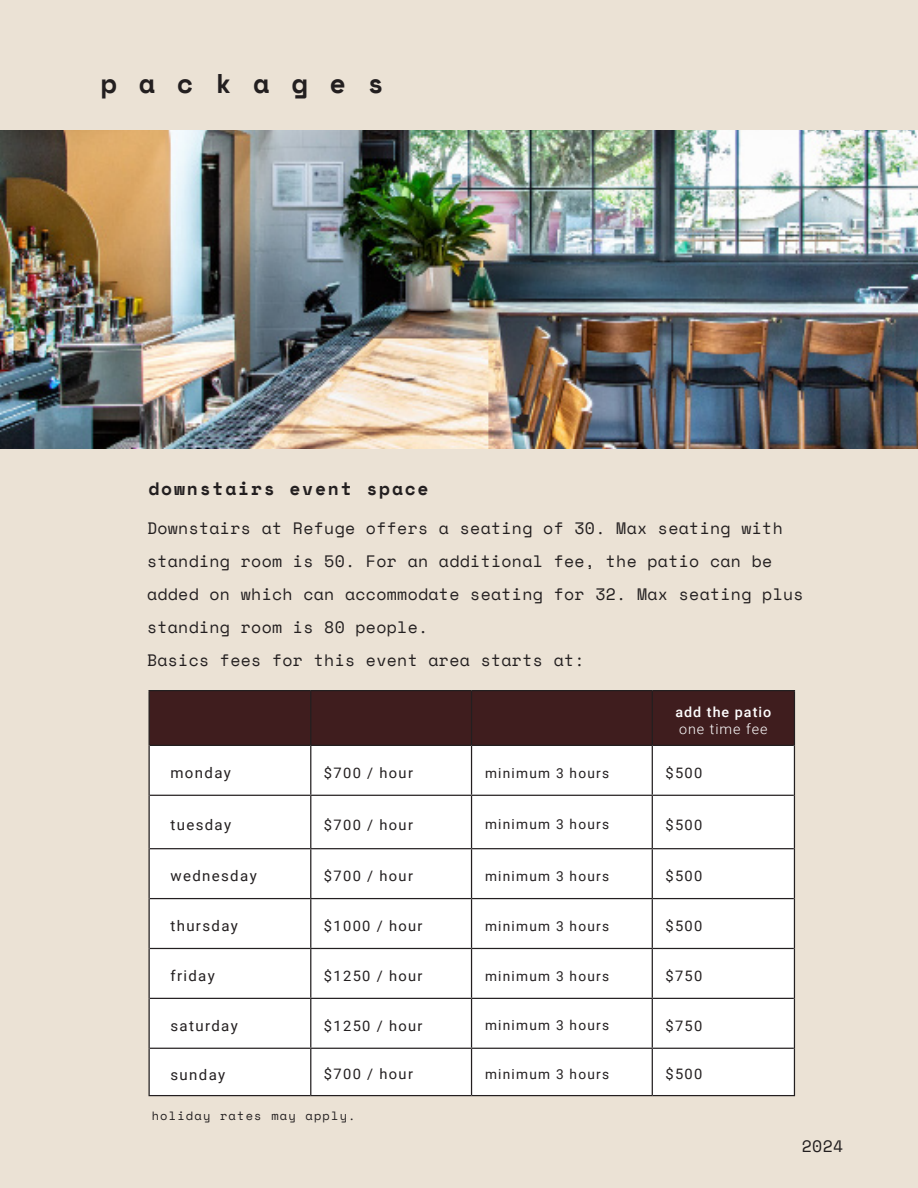
<style>
.page{position:relative;width:918px;height:1188px;background:#ebe2d5}
.page>*{position:absolute;margin:0;border:0;box-sizing:border-box;transform-origin:0 0}
.t1{font:700 27px "Space Mono";letter-spacing:.8em;color:#231f20}
.t2{font:700 18px "Space Mono";letter-spacing:.1em;color:#231f20}
.t3{font:16.5px/33px "Space Mono";letter-spacing:.02em;color:#231f20}
.t4{font:14.7px "Roboto";letter-spacing:.09em;color:#231f20}
.t5{font:14.4px "Roboto";letter-spacing:.09em;color:#231f20}
.t6{font:500 14.1px/16.8px "Roboto";letter-spacing:.07em;color:#fff}
.t7{font:13.65px "Roboto";letter-spacing:.09em;color:#231f20}
.t8{font:12px "Space Mono";letter-spacing:.1em;color:#231f20}
.s1{font-weight:300}
</style>
<div class="page">
<img style="left:0;top:131px;width:918px;height:317px">
<div style="left:150px;top:691px;width:644px;height:54px;background:#3f1d1e"></div>
<div style="left:150px;top:746px;width:644px;height:349px;background:#fff"></div>
<hr style="left:148px;top:690px;width:163px;height:1px;background:#231f20">
<hr style="left:311px;top:690px;width:161px;height:1px;background:#231f20">
<hr style="left:472px;top:690px;width:180px;height:1px;background:#231f20">
<hr style="left:652px;top:690px;width:143px;height:1px;background:#231f20">
<hr style="left:150px;top:745px;width:161px;height:1px;background:#231f20">
<hr style="left:311px;top:745px;width:161px;height:1px;background:#231f20">
<hr style="left:472px;top:745px;width:180px;height:1px;background:#231f20">
<hr style="left:652px;top:745px;width:142px;height:1px;background:#231f20">
<hr style="left:150px;top:795px;width:161px;height:1px;background:#231f20">
<hr style="left:311px;top:795px;width:161px;height:1px;background:#231f20">
<hr style="left:472px;top:795px;width:180px;height:1px;background:#231f20">
<hr style="left:652px;top:795px;width:142px;height:1px;background:#231f20">
<hr style="left:150px;top:848px;width:161px;height:1px;background:#231f20">
<hr style="left:311px;top:848px;width:161px;height:1px;background:#231f20">
<hr style="left:472px;top:848px;width:180px;height:1px;background:#231f20">
<hr style="left:652px;top:848px;width:142px;height:1px;background:#231f20">
<hr style="left:150px;top:898px;width:161px;height:1px;background:#231f20">
<hr style="left:311px;top:898px;width:161px;height:1px;background:#231f20">
<hr style="left:472px;top:898px;width:180px;height:1px;background:#231f20">
<hr style="left:652px;top:898px;width:142px;height:1px;background:#231f20">
<hr style="left:150px;top:948px;width:161px;height:1px;background:#231f20">
<hr style="left:311px;top:948px;width:161px;height:1px;background:#231f20">
<hr style="left:472px;top:948px;width:180px;height:1px;background:#231f20">
<hr style="left:652px;top:948px;width:142px;height:1px;background:#231f20">
<hr style="left:150px;top:998px;width:161px;height:1px;background:#231f20">
<hr style="left:311px;top:998px;width:161px;height:1px;background:#231f20">
<hr style="left:472px;top:998px;width:180px;height:1px;background:#231f20">
<hr style="left:652px;top:998px;width:142px;height:1px;background:#231f20">
<hr style="left:150px;top:1048px;width:161px;height:1px;background:#231f20">
<hr style="left:311px;top:1048px;width:161px;height:1px;background:#231f20">
<hr style="left:472px;top:1048px;width:180px;height:1px;background:#231f20">
<hr style="left:652px;top:1048px;width:142px;height:1px;background:#231f20">
<hr style="left:148px;top:1095px;width:163px;height:1px;background:#231f20">
<hr style="left:311px;top:1095px;width:161px;height:1px;background:#231f20">
<hr style="left:472px;top:1095px;width:180px;height:1px;background:#231f20">
<hr style="left:652px;top:1095px;width:143px;height:1px;background:#231f20">
<hr style="left:149px;top:691px;width:1px;height:54px;background:#231f20">
<hr style="left:310px;top:691px;width:1px;height:54px;background:#231f20">
<hr style="left:471px;top:691px;width:1px;height:54px;background:#231f20">
<hr style="left:652px;top:691px;width:1px;height:54px;background:#231f20">
<hr style="left:794px;top:691px;width:1px;height:54px;background:#231f20">
<hr style="left:149px;top:745px;width:1px;height:50px;background:#231f20">
<hr style="left:310px;top:746px;width:1px;height:49px;background:#231f20">
<hr style="left:471px;top:746px;width:1px;height:49px;background:#231f20">
<hr style="left:652px;top:746px;width:1px;height:49px;background:#231f20">
<hr style="left:794px;top:745px;width:1px;height:50px;background:#231f20">
<hr style="left:149px;top:795px;width:1px;height:54px;background:#231f20">
<hr style="left:310px;top:796px;width:1px;height:52px;background:#231f20">
<hr style="left:471px;top:796px;width:1px;height:52px;background:#231f20">
<hr style="left:652px;top:796px;width:1px;height:52px;background:#231f20">
<hr style="left:794px;top:795px;width:1px;height:54px;background:#231f20">
<hr style="left:149px;top:849px;width:1px;height:50px;background:#231f20">
<hr style="left:310px;top:849px;width:1px;height:49px;background:#231f20">
<hr style="left:471px;top:849px;width:1px;height:49px;background:#231f20">
<hr style="left:652px;top:849px;width:1px;height:49px;background:#231f20">
<hr style="left:794px;top:849px;width:1px;height:50px;background:#231f20">
<hr style="left:149px;top:899px;width:1px;height:49px;background:#231f20">
<hr style="left:310px;top:899px;width:1px;height:49px;background:#231f20">
<hr style="left:471px;top:899px;width:1px;height:49px;background:#231f20">
<hr style="left:652px;top:899px;width:1px;height:49px;background:#231f20">
<hr style="left:794px;top:899px;width:1px;height:49px;background:#231f20">
<hr style="left:149px;top:948px;width:1px;height:50px;background:#231f20">
<hr style="left:310px;top:949px;width:1px;height:49px;background:#231f20">
<hr style="left:471px;top:949px;width:1px;height:49px;background:#231f20">
<hr style="left:652px;top:949px;width:1px;height:49px;background:#231f20">
<hr style="left:794px;top:948px;width:1px;height:50px;background:#231f20">
<hr style="left:149px;top:998px;width:1px;height:50px;background:#231f20">
<hr style="left:310px;top:999px;width:1px;height:49px;background:#231f20">
<hr style="left:471px;top:999px;width:1px;height:49px;background:#231f20">
<hr style="left:652px;top:999px;width:1px;height:49px;background:#231f20">
<hr style="left:794px;top:998px;width:1px;height:50px;background:#231f20">
<hr style="left:149px;top:1048px;width:1px;height:47px;background:#231f20">
<hr style="left:310px;top:1049px;width:1px;height:46px;background:#231f20">
<hr style="left:471px;top:1049px;width:1px;height:46px;background:#231f20">
<hr style="left:652px;top:1049px;width:1px;height:46px;background:#231f20">
<hr style="left:794px;top:1048px;width:1px;height:47px;background:#231f20">
<p class="t1" style="left:101px;top:63px;width:285px">packages</p>
<p class="t2" style="left:148px;top:475px;width:282px">downstairs event space</p>
<p class="t3" style="left:147px;top:511px;width:658px">Downstairs at Refuge offers a seating of 30. Max seating with standing room is 50. For an additional fee, the patio can be added on which can accommodate seating for 32. Max seating plus standing room is 80 people.<br>Basics fees for this event area starts at:</p>
<p class="t6" style="left:675px;top:703px;width:97px">add the patio <span class="s1">one time fee</span></p>
<p class="t4" style="left:170px;top:763px;width:62px">monday</p>
<p class="t5" style="left:324px;top:763px;width:91px">$700 / hour</p>
<p class="t7" style="left:485px;top:763px;width:125px">minimum 3 hours</p>
<p class="t5" style="left:665px;top:763px;width:38px">$500</p>
<p class="t4" style="left:170px;top:814px;width:62px">tuesday</p>
<p class="t5" style="left:324px;top:814px;width:91px">$700 / hour</p>
<p class="t7" style="left:485px;top:815px;width:125px">minimum 3 hours</p>
<p class="t5" style="left:665px;top:814px;width:38px">$500</p>
<p class="t4" style="left:170px;top:866px;width:88px">wednesday</p>
<p class="t5" style="left:324px;top:866px;width:91px">$700 / hour</p>
<p class="t7" style="left:485px;top:866px;width:125px">minimum 3 hours</p>
<p class="t5" style="left:665px;top:866px;width:38px">$500</p>
<p class="t4" style="left:170px;top:916px;width:69px">thursday</p>
<p class="t5" style="left:324px;top:916px;width:100px">$1000 / hour</p>
<p class="t7" style="left:485px;top:916px;width:125px">minimum 3 hours</p>
<p class="t5" style="left:665px;top:916px;width:38px">$500</p>
<p class="t4" style="left:170px;top:966px;width:46px">friday</p>
<p class="t5" style="left:324px;top:966px;width:100px">$1250 / hour</p>
<p class="t7" style="left:485px;top:966px;width:125px">minimum 3 hours</p>
<p class="t5" style="left:665px;top:966px;width:38px">$750</p>
<p class="t4" style="left:170px;top:1016px;width:69px">saturday</p>
<p class="t5" style="left:324px;top:1016px;width:100px">$1250 / hour</p>
<p class="t7" style="left:485px;top:1016px;width:125px">minimum 3 hours</p>
<p class="t5" style="left:665px;top:1016px;width:38px">$750</p>
<p class="t4" style="left:170px;top:1064px;width:56px">sunday</p>
<p class="t5" style="left:324px;top:1064px;width:91px">$700 / hour</p>
<p class="t7" style="left:485px;top:1065px;width:125px">minimum 3 hours</p>
<p class="t5" style="left:665px;top:1064px;width:38px">$500</p>
<p class="t8" style="left:152px;top:1107px;width:205px">holiday rates may apply.</p>
<p class="t3" style="left:802px;top:1130px;width:43px">2024</p>
</div>
